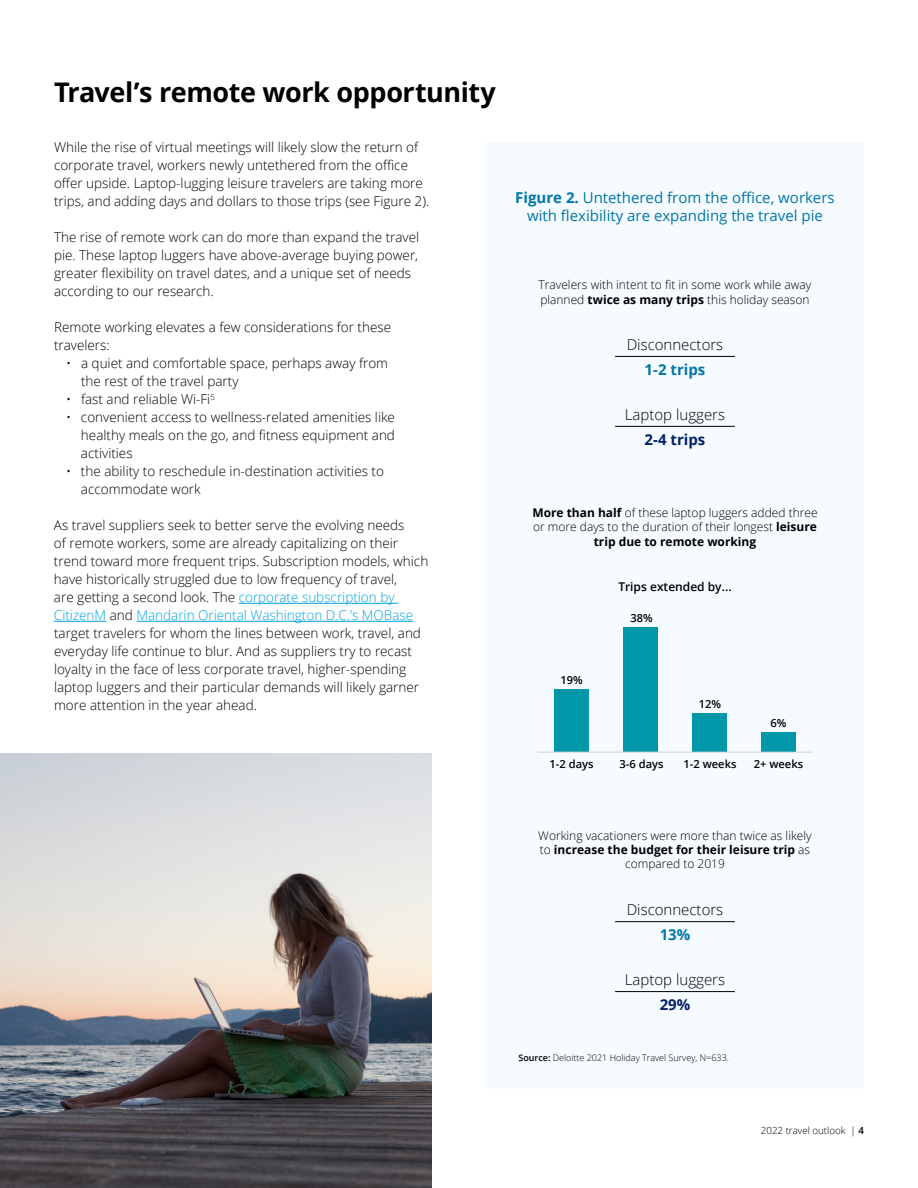
<style>
.page{position:relative;width:918px;height:1188px;background:#fff}
.page>*{position:absolute;margin:0;border:0;box-sizing:border-box;transform-origin:0 0}
.t1{font:700 27px "Open Sans";letter-spacing:-.015em;color:#000}
.t2{font:15px/18px "Open Sans";color:#0076a8;text-align:center}
.t3{font:300 15px "Open Sans";color:#000}
.t4{font:700 15px "Open Sans";color:#0076a8}
.t5{font:700 15px "Open Sans";color:#012169}
.t6{font:300 13.5px/18px "Open Sans";color:#000}
.t7{font:300 12px/14.4px "Open Sans";color:#000;text-align:center}
.t8{font:600 12px "Open Sans";color:#000}
.t9{font:600 11.1px "Open Sans";color:#000}
.t10{font:300 9.75px "Open Sans";color:#000}
.t11{font:300 9px "Open Sans";color:#000}
.s1{color:#00a2e0}
.s2{font-weight:700}
.s3{font-weight:600}
</style>
<div class="page">
<div style="left:486px;top:142px;width:378px;height:947px;background:#f6fbff"></div>
<hr style="left:239px;top:603px;width:159px;height:1px;background:#00a2e0">
<hr style="left:54px;top:621px;width:52px;height:1px;background:#00a2e0">
<hr style="left:136px;top:621px;width:277px;height:1px;background:#00a2e0">
<hr style="left:615px;top:356px;width:120px;height:1px;background:#000">
<hr style="left:615px;top:921px;width:120px;height:1px;background:#000">
<hr style="left:615px;top:426px;width:120px;height:1px;background:#000">
<hr style="left:615px;top:991px;width:120px;height:1px;background:#000">
<div style="left:623px;top:628px;width:35px;height:124px;background:#0097a9"></div>
<div style="left:692px;top:713px;width:35px;height:39px;background:#0097a9"></div>
<div style="left:761px;top:733px;width:35px;height:19px;background:#0097a9"></div>
<div style="left:554px;top:690px;width:35px;height:62px;background:#0097a9"></div>
<hr style="left:537px;top:752px;width:276px;height:1px;background:#d0d0ce">
<img style="left:0;top:754px;width:432px;height:434px">
<h1 class="t1" style="left:54px;top:73px;width:443px">Travel’s remote work opportunity</h1>
<p class="t6" style="left:54px;top:138px;width:377px">While the rise of virtual meetings will likely slow the return of corporate travel, workers newly untethered from the office offer upside. Laptop-lugging leisure travelers are taking more trips, and adding days and dollars to those trips (see Figure 2).</p>
<p class="t6" style="left:54px;top:228px;width:367px">The rise of remote work can do more than expand the travel pie. These laptop luggers have above-average buying power, greater flexibility on travel dates, and a unique set of needs according to our research.</p>
<p class="t6" style="left:54px;top:318px;width:339px">Remote working elevates a few considerations for these travelers:</p>
<p class="t6" style="left:81px;top:354px;width:309px;text-indent:-15px">• a quiet and comfortable space, perhaps away from the rest of the travel party</p>
<p class="t6" style="left:66px;top:390px;width:150px">• fast and reliable Wi-Fi<sup>5</sup></p>
<p class="t6" style="left:81px;top:408px;width:316px;text-align:justify;text-indent:-15px">• convenient access to wellness-related amenities like healthy meals on the go, and fitness equipment and activities</p>
<p class="t6" style="left:81px;top:462px;width:304px;text-indent:-15px">• the ability to reschedule in-destination activities to accommodate work</p>
<p class="t6" style="left:54px;top:516px;width:376px">As travel suppliers seek to better serve the evolving needs<br>of remote workers, some are already capitalizing on their trend toward more frequent trips. Subscription models, which have historically struggled due to low frequency of travel,<br>are getting a second look. The <span class="s1">corporate subscription by CitizenM</span> and <span class="s1">Mandarin Oriental Washington D.C.’s MOBase </span>target travelers for whom the lines between work, travel, and everyday life continue to blur. And as suppliers try to recast loyalty in the face of less corporate travel, higher-spending laptop luggers and their particular demands will likely garner more attention in the year ahead.</p>
<p class="t2" style="left:515px;top:188px;width:321px"><span class="s2">Figure 2.</span> Untethered from the office, workers with flexibility are expanding the travel pie</p>
<p class="t7" style="left:539px;top:277px;width:274px;text-align:left">Travelers with intent to fit in some work while away planned <span class="s2">twice as many trips</span> this holiday season</p>
<p class="t3" style="left:627px;top:334px;width:98px">Disconnectors</p>
<p class="t4" style="left:645px;top:359px;width:62px">1-2 trips</p>
<p class="t3" style="left:625px;top:404px;width:102px">Laptop luggers</p>
<p class="t5" style="left:645px;top:429px;width:62px">2-4 trips</p>
<p class="t7" style="left:532px;top:505px;width:287px"><span class="s2">More than half</span> of these laptop luggers added three or more days to the duration of their longest <span class="s2">leisure trip due to remote working</span></p>
<p class="t8" style="left:618px;top:578px;width:115px">Trips extended by...</p>
<p class="t9" style="left:560px;top:673px;width:24px">19%</p>
<p class="t9" style="left:550px;top:756px;width:46px">1-2 days</p>
<p class="t9" style="left:630px;top:610px;width:24px">38%</p>
<p class="t9" style="left:619px;top:756px;width:46px">3-6 days</p>
<p class="t9" style="left:699px;top:696px;width:24px">12%</p>
<p class="t9" style="left:683px;top:756px;width:55px">1-2 weeks</p>
<p class="t9" style="left:770px;top:715px;width:17px">6%</p>
<p class="t9" style="left:754px;top:756px;width:51px">2+ weeks</p>
<p class="t7" style="left:538px;top:828px;width:275px">Working vacationers were more than twice as likely to <span class="s2">increase the budget for their leisure trip</span> as compared to 2019</p>
<p class="t3" style="left:627px;top:899px;width:98px">Disconnectors</p>
<p class="t4" style="left:660px;top:924px;width:32px">13%</p>
<p class="t3" style="left:625px;top:969px;width:102px">Laptop luggers</p>
<p class="t5" style="left:660px;top:994px;width:32px">29%</p>
<p class="t11" style="left:518px;top:1052px;width:212px"><span class="s3">Source:</span> Deloitte 2021 Holiday Travel Survey, N=633.</p>
<p class="t10" style="left:761px;top:1124px;width:105px">2022 travel outlook | <span class="s3">4</span></p>
</div>
